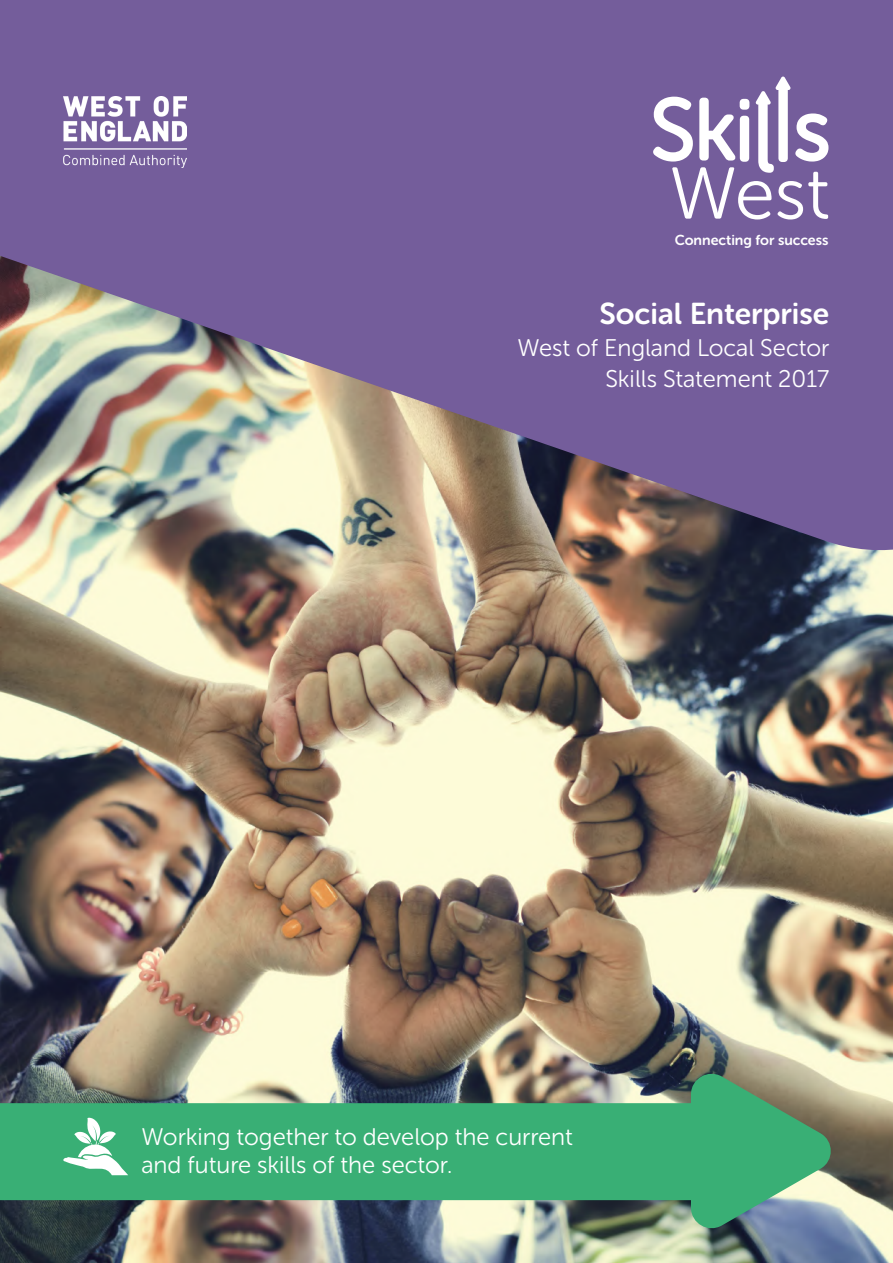
<style>
.page{position:relative;width:893px;height:1263px;background:#fff}
.page>*{position:absolute;margin:0;border:0;box-sizing:border-box;transform-origin:0 0}
.t1{font:30px "Museo Sans Rounded 700";color:#fff}
.t2{font:24px/28.5px "Museo Sans Rounded 300";color:#fff}
.t3{font:14.25px "Museo Sans Rounded 700";color:#fff}
</style>
<div class="page">
<img style="left:0;top:584px;width:893px;height:679px">
<img style="left:0;top:0;width:893px;height:584px">
<img style="left:0;top:1069px;width:834px;height:164px">
<svg style="left:653px;top:76px;width:175px;height:143px"></svg>
<img style="left:64px;top:97px;width:123px;height:71px">
<svg style="left:63px;top:1118px;width:65px;height:57px"></svg>
<p class="t3" style="left:675px;top:232px;width:155px">Connecting for success</p>
<p class="t1" style="left:599px;top:297px;width:231px">Social Enterprise</p>
<p class="t2" style="left:518px;top:332px;width:313px;line-height:31.5px;text-align:right">West of England Local Sector<br>Skills Statement 2017</p>
<p class="t2" style="left:141px;top:1122px;width:433px">Working together to develop the current and future skills of the sector.</p>
</div>
